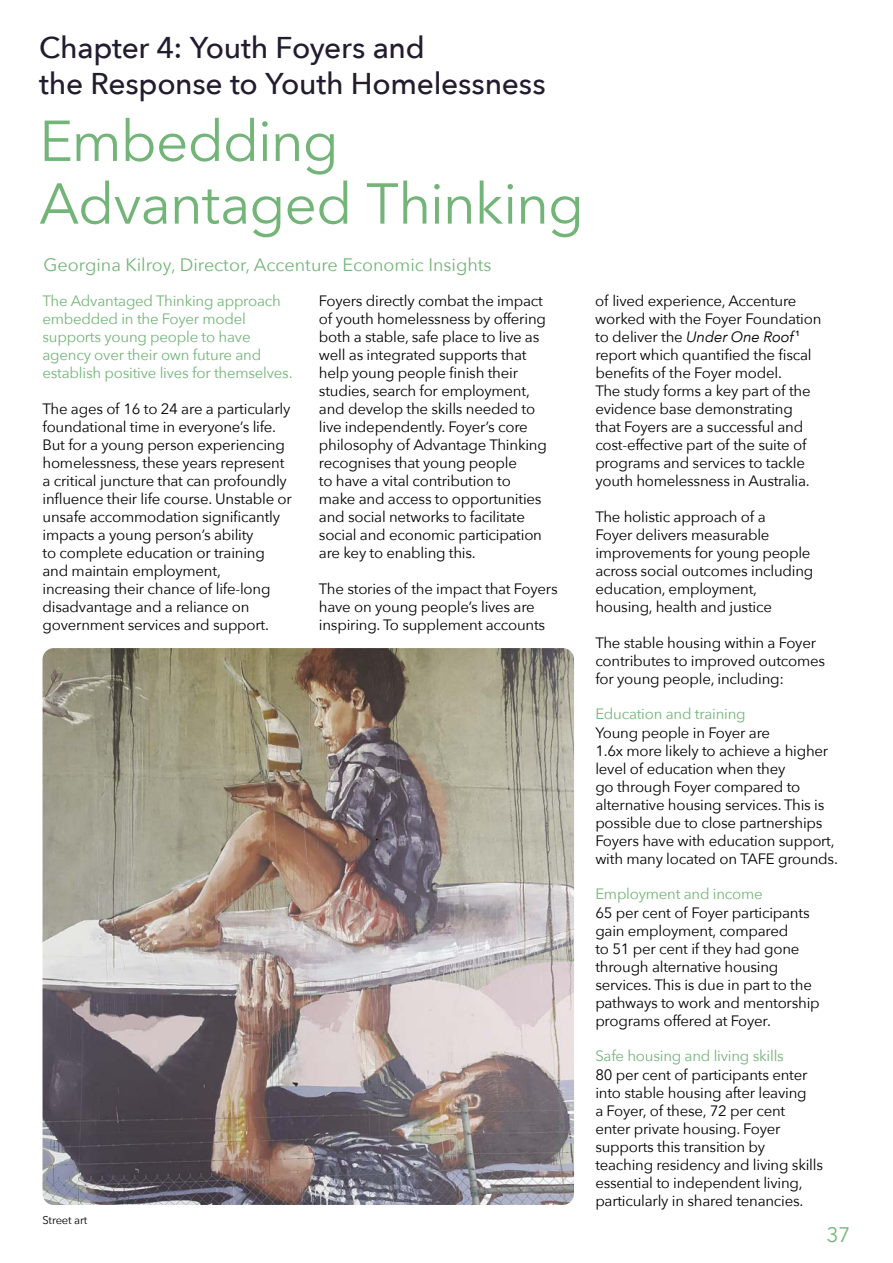
<style>
.page{position:relative;width:893px;height:1263px;background:#fff}
.page>*{position:absolute;margin:0;border:0;box-sizing:border-box;transform-origin:0 0}
.t1{font:57px/62.7px "Avenir Next";letter-spacing:-.02em;color:#73b578}
.t2{font:500 30px/36px "Avenir Next";letter-spacing:-.01em;color:#221d2e}
.t3{font:21px "Avenir Next";color:#73b578}
.t4{font:18px "Avenir Next";color:#73b578}
.t5{font:15px/18px "Avenir Next";letter-spacing:-.015em;color:#000}
.t6{font:15px/18px "Avenir Next";letter-spacing:-.015em;color:#73b578}
.t7{font:11.25px "Avenir Next";letter-spacing:-.015em;color:#000}
.s1{font-style:italic}
</style>
<div class="page">
<img style="left:43px;top:648px;width:531px;height:557px">
<h2 class="t2" style="left:39px;top:29px;width:508px">Chapter 4: Youth Foyers and<br>the Response to Youth Homelessness</h2>
<h1 class="t1" style="left:39px;top:107px;width:546px">Embedding<br>Advantaged Thinking</h1>
<p class="t4" style="left:44px;top:250px;width:450px">Georgina Kilroy, Director, Accenture Economic Insights</p>
<p class="t6" style="left:43px;top:291px;width:252px">The Advantaged Thinking approach embedded in the Foyer model supports young people to have agency over their own future and establish positive lives for themselves.</p>
<p class="t5" style="left:43px;top:399px;width:251px">The ages of 16 to 24 are a particularly foundational time in everyone’s life.<br>But for a young person experiencing homelessness, these years represent a critical juncture that can profoundly influence their life course. Unstable or unsafe accommodation significantly impacts a young person’s ability<br>to complete education or training and maintain employment, increasing their chance of life-long disadvantage and a reliance on government services and support.</p>
<p class="t5" style="left:319px;top:291px;width:229px">Foyers directly combat the impact of youth homelessness by offering both a stable, safe place to live as well as integrated supports that help young people finish their studies, search for employment, and develop the skills needed to live independently. Foyer’s core philosophy of Advantage Thinking recognises that young people<br>to have a vital contribution to make and access to opportunities and social networks to facilitate social and economic participation are key to enabling this.</p>
<p class="t5" style="left:319px;top:579px;width:240px">The stories of the impact that Foyers have on young people’s lives are inspiring. To supplement accounts</p>
<p class="t7" style="left:43px;top:1211px;width:46px">Street art</p>
<p class="t5" style="left:595px;top:291px;width:228px">of lived experience, Accenture worked with the Foyer Foundation to deliver the <span class="s1">Under One Roof</span> <sup>1 </sup>report which quantified the fiscal benefits of the Foyer model.<br>The study forms a key part of the evidence base demonstrating that Foyers are a successful and cost-effective part of the suite of programs and services to tackle youth homelessness in Australia.</p>
<p class="t5" style="left:595px;top:507px;width:220px">The holistic approach of a<br>Foyer delivers measurable improvements for young people across social outcomes including education, employment, housing, health and justice</p>
<p class="t5" style="left:595px;top:633px;width:231px">The stable housing within a Foyer contributes to improved outcomes for young people, including:</p>
<p class="t6" style="left:595px;top:704px;width:152px">Education and training</p>
<p class="t5" style="left:595px;top:723px;width:244px">Young people in Foyer are<br>1.6x more likely to achieve a higher level of education when they<br>go through Foyer compared to alternative housing services. This is possible due to close partnerships<br>Foyers have with education support, with many located on TAFE grounds.</p>
<p class="t6" style="left:595px;top:884px;width:169px">Employment and income</p>
<p class="t5" style="left:595px;top:903px;width:226px">65 per cent of Foyer participants gain employment, compared<br>to 51 per cent if they had gone through alternative housing services. This is due in part to the pathways to work and mentorship programs offered at Foyer.</p>
<p class="t6" style="left:595px;top:1046px;width:190px">Safe housing and living skills</p>
<p class="t5" style="left:595px;top:1065px;width:229px">80 per cent of participants enter into stable housing after leaving<br>a Foyer, of these, 72 per cent enter private housing. Foyer supports this transition by teaching residency and living skills essential to independent living, particularly in shared tenancies.</p>
<h3 class="t3" style="left:826px;top:1217px;width:25px">37</h3>
</div>
